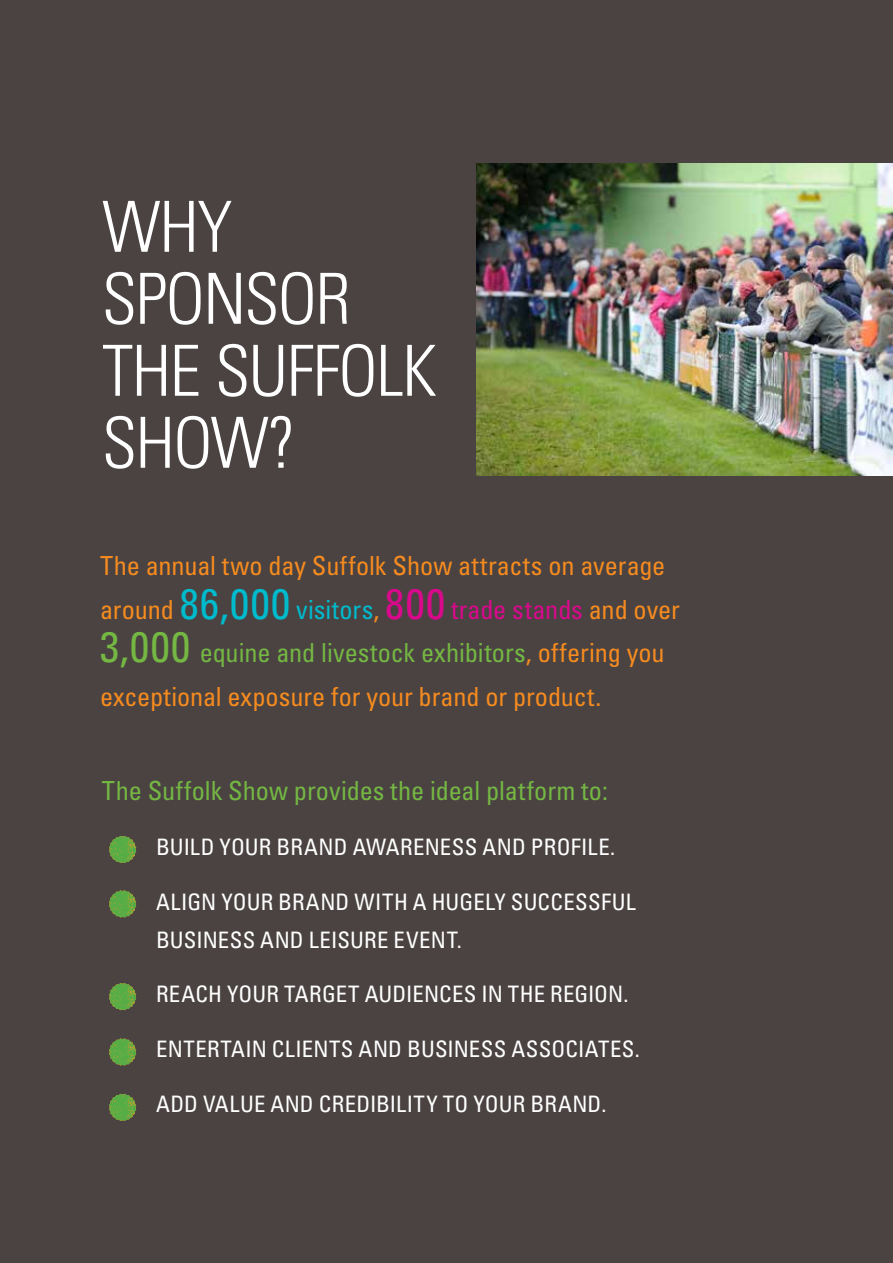
<style>
.page{position:relative;width:893px;height:1263px;background:#4a4342}
.page>*{position:absolute;margin:0;border:0;box-sizing:border-box;transform-origin:0 0}
.t1{font:300 condensed 70.5px/72px "Univers";letter-spacing:-.02em;color:#fff}
.t2{font:condensed 26.25px/43.5px "Univers";color:#f68b1f}
.t3{font:condensed 26.25px "Univers";color:#74b743}
.t4{font:condensed 22.65px "Univers";letter-spacing:.015em;color:#fff}
.s1{font-size:42.75px;color:#00bbcd}
.s2{color:#00bbcd}
.s3{font-size:42.75px;color:#da098c}
.s4{color:#da098c}
.s5{font-size:42.75px;color:#74b743}
.s6{color:#74b743}
</style>
<div class="page">
<img style="left:109px;top:836px;width:27px;height:27px">
<img style="left:109px;top:890px;width:27px;height:27px">
<img style="left:109px;top:983px;width:27px;height:27px">
<img style="left:109px;top:1038px;width:27px;height:27px">
<img style="left:109px;top:1094px;width:27px;height:27px">
<img style="left:476px;top:164px;width:417px;height:312px">
<h1 class="t1" style="left:102px;top:190px;width:337px">WHY<br>SPONSOR<br>THE SUFFOLK<br>SHOW?</h1>
<p class="t2" style="left:100px;top:543px;width:581px">THE ANNUAL TWO DAY SUFFOLK SHOW ATTRACTS ON AVERAGE AROUND <span class="s1">86,000</span> <span class="s2">VISITORS</span>, <span class="s3">800</span> <span class="s4">TRADE STANDS</span> AND OVER <span class="s5">3,000</span> <span class="s6">EQUINE AND LIVESTOCK EXHIBITORS</span>, OFFERING YOU EXCEPTIONAL EXPOSURE FOR YOUR BRAND OR PRODUCT.</p>
<p class="t3" style="left:102px;top:774px;width:507px">THE SUFFOLK SHOW PROVIDES THE IDEAL PLATFORM TO:</p>
<p class="t4" style="left:156px;top:832px;width:461px">BUI LD YOUR BRAND AWARENESS AND PROFI LE.</p>
<p class="t4" style="left:102px;top:887px;width:35px">A</p>
<p class="t4" style="left:171px;top:887px;width:275px">LIG N YOUR BRAND WITH A HUG</p>
<p class="t4" style="left:473px;top:887px;width:164px">ELY SUCCESSFUL</p>
<p class="t4" style="left:102px;top:925px;width:21px">BUSI</p>
<p class="t4" style="left:203px;top:925px;width:141px">NESS AND LEISUR</p>
<p class="t4" style="left:377px;top:925px;width:86px">E EVENT.</p>
<p class="t4" style="left:156px;top:980px;width:474px">REACH YOUR TARGET AUDIENCES IN THE REGION.</p>
<p class="t4" style="left:102px;top:1035px;width:34px">E</p>
<p class="t4" style="left:168px;top:1035px;width:252px">NTERTAIN CLIENTS AND BUSI</p>
<p class="t4" style="left:454px;top:1035px;width:187px">NESS ASSOCIATES.</p>
<p class="t4" style="left:102px;top:1089px;width:35px">A</p>
<p class="t4" style="left:171px;top:1089px;width:437px">DD VALUE AND CREDIBI LITY TO YOUR BRAND.</p>
</div>
